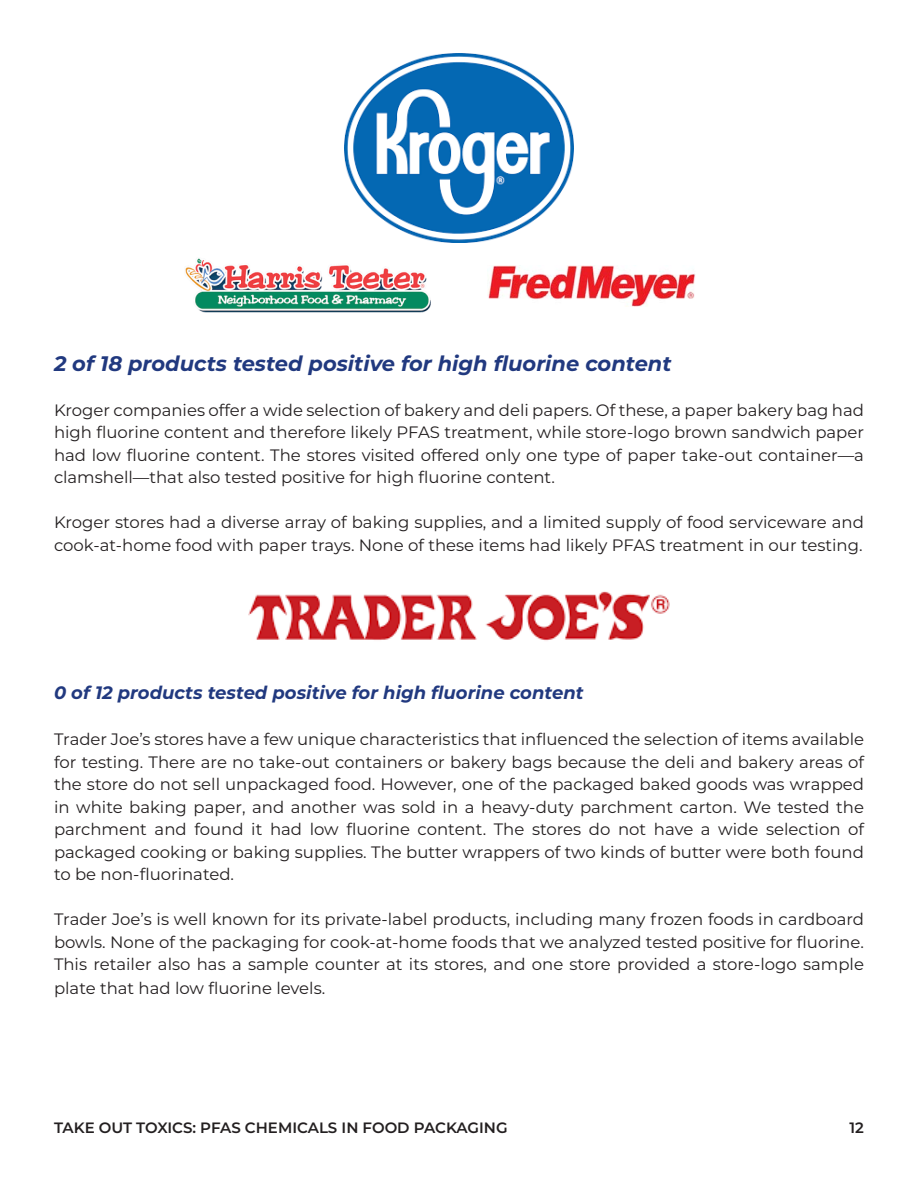
<style>
.page{position:relative;width:918px;height:1188px;background:#fff}
.page>*{position:absolute;margin:0;border:0;box-sizing:border-box;transform-origin:0 0}
.t1{font:italic 700 21px "Montserrat";color:#21397f}
.t2{font:italic 700 18px "Montserrat";color:#21397f}
.t3{font:16.5px/22.5px "Montserrat";color:#231f20;text-align:justify}
.t4{font:600 15px "Montserrat";color:#231f20}
</style>
<div class="page">
<img style="left:248px;top:591px;width:422px;height:50px">
<img style="left:345px;top:53px;width:228px;height:189px">
<img style="left:488px;top:266px;width:207px;height:40px">
<img style="left:185px;top:258px;width:245px;height:55px">
<p class="t1" style="left:54px;top:348px;width:619px">2 of 18 products tested positive for high fluorine content</p>
<p class="t3" style="left:54px;top:398px;width:812px">Kroger companies offer a wide selection of bakery and deli papers. Of these, a paper bakery bag had high fluorine content and therefore likely PFAS treatment, while store-logo brown sandwich paper had low fluorine content. The stores visited offered only one type of paper take-out container—a clamshell—that also tested positive for high fluorine content.</p>
<p class="t3" style="left:54px;top:511px;width:811px">Kroger stores had a diverse array of baking supplies, and a limited supply of food serviceware and cook-at-home food with paper trays. None of these items had likely PFAS treatment in our testing.</p>
<p class="t2" style="left:54px;top:679px;width:531px">0 of 12 products tested positive for high fluorine content</p>
<p class="t3" style="left:54px;top:728px;width:812px">Trader Joe’s stores have a few unique characteristics that influenced the selection of items available for testing. There are no take-out containers or bakery bags because the deli and bakery areas of the store do not sell unpackaged food. However, one of the packaged baked goods was wrapped in white baking paper, and another was sold in a heavy-duty parchment carton. We tested the parchment and found it had low fluorine content. The stores do not have a wide selection of packaged cooking or baking supplies. The butter wrappers of two kinds of butter were both found to be non-fluorinated.</p>
<p class="t3" style="left:54px;top:908px;width:812px">Trader Joe’s is well known for its private-label products, including many frozen foods in cardboard bowls. None of the packaging for cook-at-home foods that we analyzed tested positive for fluorine.<br>This retailer also has a sample counter at its stores, and one store provided a store-logo sample</p>
<p class="t3" style="left:54px;top:977px;width:273px">plate that had low fluorine levels.</p>
<p class="t4" style="left:54px;top:1117px;width:455px">TAKE OUT TOXICS: PFAS CHEMICALS IN FOOD PACKAGING</p>
<p class="t4" style="left:850px;top:1117px;width:16px">12</p>
</div>
